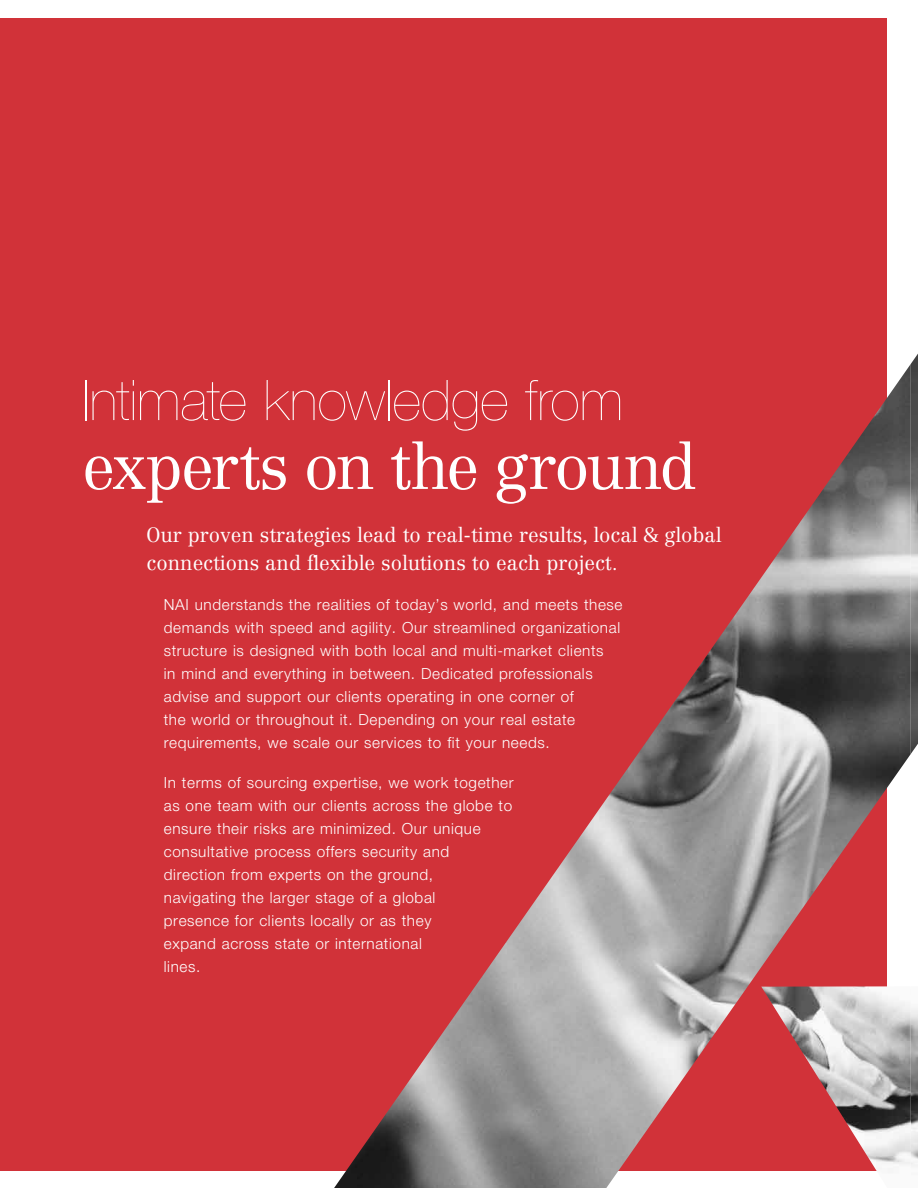
<style>
.page{position:relative;width:918px;height:1188px;background:#fff}
.page>*{position:absolute;margin:0;border:0;box-sizing:border-box;transform-origin:0 0}
.t1{font:300 63.75px "Centennial LT Std";letter-spacing:-.035em;color:#fff}
.t2{font:200 56.1px "Helvetica Neue LT Std";color:#fff}
.t3{font:300 20.4px/28px "Centennial LT Std";color:#fff}
.t4{font:300 15.3px/23px "Helvetica Neue LT Std";letter-spacing:.04em;color:#fff}
</style>
<div class="page">
<img style="left:911px;top:354px;width:7px;height:813px">
<div style="left:0;top:18px;width:887px;height:1152px;background:#d13239"></div>
<img style="left:334px;top:364px;width:577px;height:824px">
<h2 class="t2" style="left:82px;top:368px;width:543px">Intimate knowledge from</h2>
<h1 class="t1" style="left:82px;top:429px;width:617px">experts on the ground</h1>
<h3 class="t3" style="left:147px;top:521px;width:577px">Our proven strategies lead to real-time results, local &amp; global connections and flexible solutions to each project.</h3>
<p class="t4" style="left:164px;top:593px;width:460px">NAI understands the realities of today’s world, and meets these demands with speed and agility. Our streamlined organizational structure is designed with both local and multi-market clients<br>in mind and everything in between. Dedicated professionals advise and support our clients operating in one corner of<br>the world or throughout it. Depending on your real estate requirements, we scale our services to fit your needs.</p>
<p class="t4" style="left:164px;top:771px;width:351px">In terms of sourcing expertise, we work together as one team with our clients across the globe to ensure their risks are minimized. Our unique consultative process offers security and direction from experts on the ground,<br>navigating the larger stage of a global<br>presence for clients locally or as they<br>expand across state or international<br>lines.</p>
</div>
